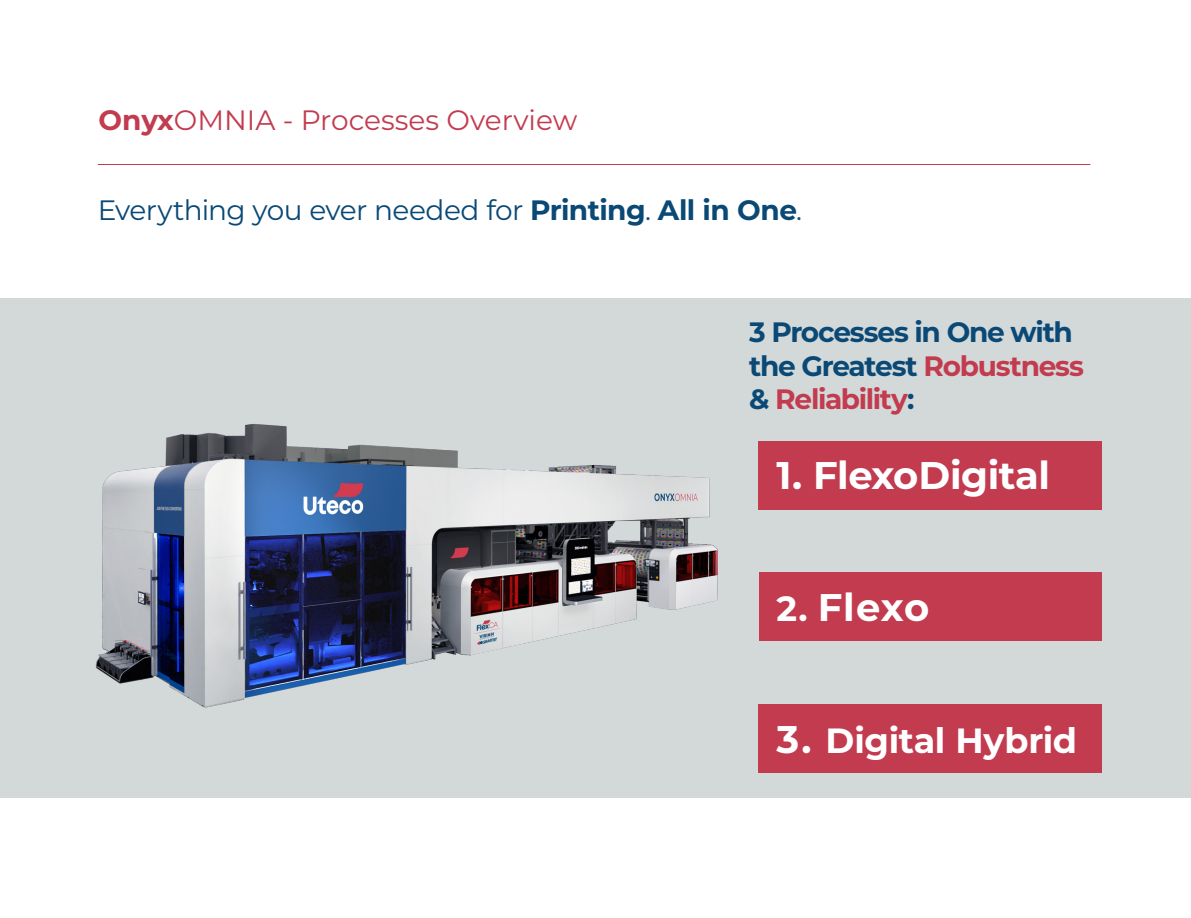
<style>
.page{position:relative;width:1191px;height:918px;background:#fff}
.page>*{position:absolute;margin:0;border:0;box-sizing:border-box;transform-origin:0 0}
.t1{font:700 38.5px "Montserrat";letter-spacing:-.01em;color:#fff}
.t2{font:700 35px "Montserrat";letter-spacing:-.01em;color:#fff}
.t3{font:700 28px/33.6px "Montserrat";letter-spacing:-.045em;color:#0a4975}
.t4{font:28px "Montserrat";letter-spacing:-.025em;color:#0a4975}
.t5{font:28px "Montserrat";color:#c23b4f}
.s1{font-weight:700}
.s2{color:#c23b4f}
.s3{font-size:35px}
.s4{font-size:38.5px}
</style>
<div class="page">
<div style="left:0;top:298px;width:1191px;height:499px;background:#d3d8d8"></div>
<hr style="left:98px;top:164px;width:992px;height:1px;background:#c23b4f">
<img style="left:95px;top:424px;width:623px;height:284px">
<div style="left:758px;top:441px;width:343px;height:68px;background:#c23b4f"></div>
<div style="left:759px;top:573px;width:342px;height:68px;background:#c23b4f"></div>
<div style="left:758px;top:704px;width:343px;height:68px;background:#c23b4f"></div>
<p class="t5" style="left:99px;top:101px;width:480px"><span class="s1">Onyx</span>OMNIA - Processes Overview</p>
<p class="t4" style="left:98px;top:190px;width:705px">Everything you ever needed for <span class="s1">Printing</span>. <span class="s1">All in One</span>.</p>
<p class="t3" style="left:749px;top:314px;width:336px">3 Processes in One with the Greatest <span class="s2">Robustness </span>&amp; <span class="s2">Reliability</span>:</p>
<p class="t1" style="left:776px;top:448px;width:275px">1. FlexoDigital</p>
<p class="t1" style="left:776px;top:580px;width:154px"><span class="s3">2.</span> Flexo</p>
<p class="t2" style="left:776px;top:715px;width:302px"><span class="s4">3.</span> Digital Hybrid</p>
</div>
